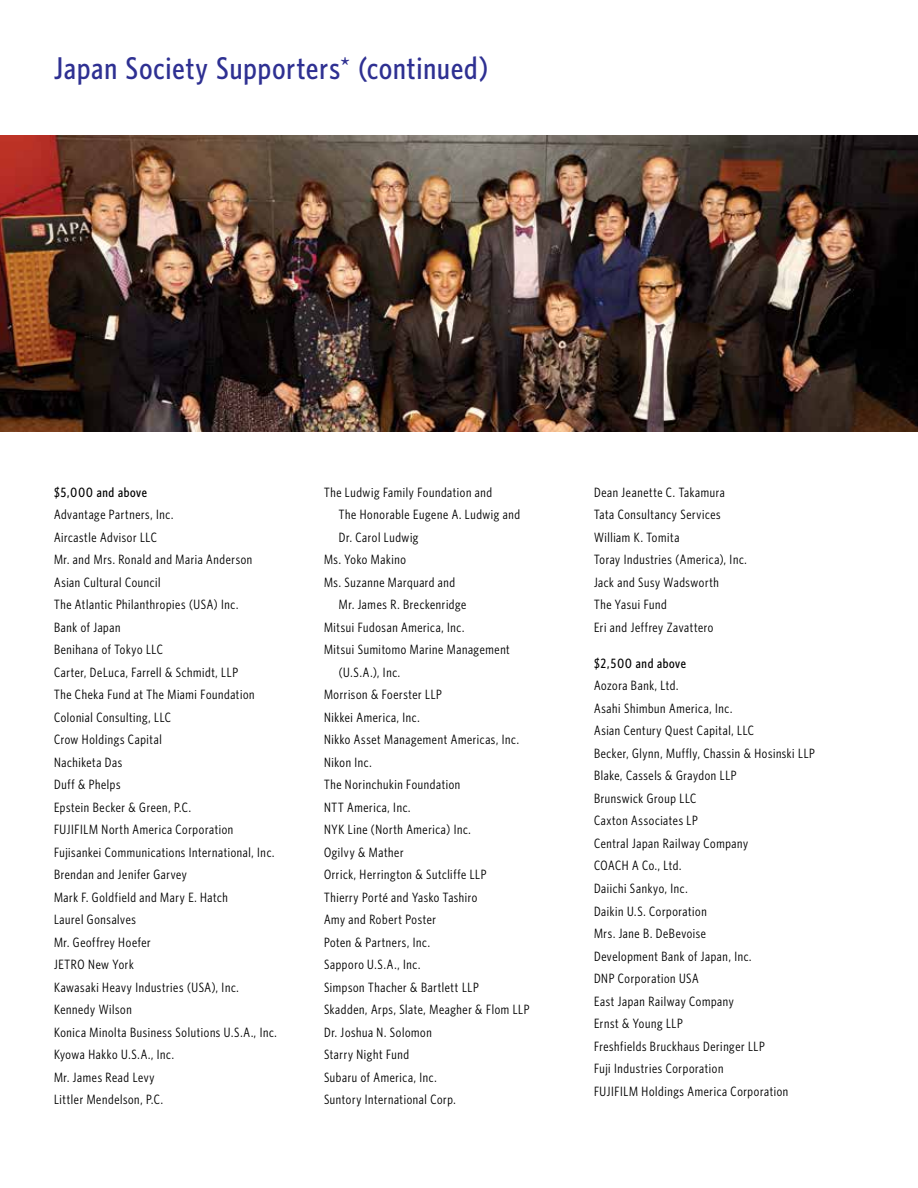
<style>
.page{position:relative;width:918px;height:1188px;background:#fff}
.page>*{position:absolute;margin:0;border:0;box-sizing:border-box;transform-origin:0 0}
.t1{font:500 31.5px "Whitney Condensed";letter-spacing:.035em;color:#2e3092}
.t2{font:13.5px/22.5px "Whitney Condensed";letter-spacing:.05em;color:#000}
.t3{font:500 13.5px "Whitney Condensed";letter-spacing:.045em;color:#000}
</style>
<div class="page">
<img style="left:0;top:135px;width:918px;height:297px">
<h1 class="t1" style="left:54px;top:50px;width:436px">Japan Society Supporters* (continued)</h1>
<p class="t3" style="left:54px;top:484px;width:94px">$5,000 and above</p>
<p class="t2" style="left:54px;top:503px;width:224px">Advantage Partners, Inc.<br>Aircastle Advisor LLC<br>Mr. and Mrs. Ronald and Maria Anderson<br>Asian Cultural Council<br>The Atlantic Philanthropies (USA) Inc.<br>Bank of Japan<br>Benihana of Tokyo LLC<br>Carter, DeLuca, Farrell &amp; Schmidt, LLP<br>The Cheka Fund at The Miami Foundation<br>Colonial Consulting, LLC<br>Crow Holdings Capital<br>Nachiketa Das<br>Duff &amp; Phelps<br>Epstein Becker &amp; Green, P.C.<br>FUJIFILM North America Corporation<br>Fujisankei Communications International, Inc.<br>Brendan and Jenifer Garvey<br>Mark F. Goldfield and Mary E. Hatch<br>Laurel Gonsalves<br>Mr. Geoffrey Hoefer<br>JETRO New York<br>Kawasaki Heavy Industries (USA), Inc.<br>Kennedy Wilson<br>Konica Minolta Business Solutions U.S.A., Inc.<br>Kyowa Hakko U.S.A., Inc.<br>Mr. James Read Levy<br>Littler Mendelson, P.C.</p>
<p class="t2" style="left:324px;top:481px;width:170px">The Ludwig Family Foundation and</p>
<p class="t2" style="left:339px;top:503px;width:183px">The Honorable Eugene A. Ludwig and</p>
<p class="t2" style="left:339px;top:526px;width:81px">Dr. Carol Ludwig</p>
<p class="t2" style="left:324px;top:548px;width:84px">Ms. Yoko Makino</p>
<p class="t2" style="left:324px;top:571px;width:133px">Ms. Suzanne Marquard and</p>
<p class="t2" style="left:339px;top:593px;width:129px">Mr. James R. Breckenridge</p>
<p class="t2" style="left:324px;top:616px;width:142px">Mitsui Fudosan America, Inc.</p>
<p class="t2" style="left:324px;top:638px;width:187px">Mitsui Sumitomo Marine Management</p>
<p class="t2" style="left:339px;top:661px;width:63px">(U.S.A.), Inc.</p>
<p class="t2" style="left:324px;top:683px;width:119px">Morrison &amp; Foerster LLP</p>
<p class="t2" style="left:324px;top:706px;width:97px">Nikkei America, Inc.</p>
<p class="t2" style="left:324px;top:728px;width:196px">Nikko Asset Management Americas, Inc.</p>
<p class="t2" style="left:324px;top:751px;width:49px">Nikon Inc.</p>
<p class="t2" style="left:324px;top:773px;width:138px">The Norinchukin Foundation</p>
<p class="t2" style="left:324px;top:796px;width:88px">NTT America, Inc.</p>
<p class="t2" style="left:324px;top:818px;width:148px">NYK Line (North America) Inc.</p>
<p class="t2" style="left:324px;top:841px;width:81px">Ogilvy &amp; Mather</p>
<p class="t2" style="left:324px;top:863px;width:164px">Orrick, Herrington &amp; Sutcliffe LLP</p>
<p class="t2" style="left:324px;top:886px;width:155px">Thierry Porté and Yasko Tashiro</p>
<p class="t2" style="left:324px;top:908px;width:114px">Amy and Robert Poster</p>
<p class="t2" style="left:324px;top:931px;width:107px">Poten &amp; Partners, Inc.</p>
<p class="t2" style="left:324px;top:953px;width:98px">Sapporo U.S.A., Inc.</p>
<p class="t2" style="left:324px;top:976px;width:156px">Simpson Thacher &amp; Bartlett LLP</p>
<p class="t2" style="left:324px;top:998px;width:207px">Skadden, Arps, Slate, Meagher &amp; Flom LLP</p>
<p class="t2" style="left:324px;top:1021px;width:109px">Dr. Joshua N. Solomon</p>
<p class="t2" style="left:324px;top:1043px;width:87px">Starry Night Fund</p>
<p class="t2" style="left:324px;top:1066px;width:114px">Subaru of America, Inc.</p>
<p class="t2" style="left:324px;top:1088px;width:133px">Suntory International Corp.</p>
<p class="t2" style="left:594px;top:481px;width:154px">Dean Jeanette C. Takamura<br>Tata Consultancy Services<br>William K. Tomita<br>Toray Industries (America), Inc.<br>Jack and Susy Wadsworth<br>The Yasui Fund<br>Eri and Jeffrey Zavattero</p>
<p class="t3" style="left:594px;top:655px;width:93px">$2,500 and above</p>
<p class="t2" style="left:594px;top:674px;width:222px">Aozora Bank, Ltd.<br>Asahi Shimbun America, Inc.<br>Asian Century Quest Capital, LLC<br>Becker, Glynn, Muffly, Chassin &amp; Hosinski LLP<br>Blake, Cassels &amp; Graydon LLP<br>Brunswick Group LLC<br>Caxton Associates LP<br>Central Japan Railway Company<br>COACH A Co., Ltd.<br>Daiichi Sankyo, Inc.<br>Daikin U.S. Corporation<br>Mrs. Jane B. DeBevoise<br>Development Bank of Japan, Inc.<br>DNP Corporation USA<br>East Japan Railway Company<br>Ernst &amp; Young LLP<br>Freshfields Bruckhaus Deringer LLP<br>Fuji Industries Corporation<br>FUJIFILM Holdings America Corporation</p>
</div>
